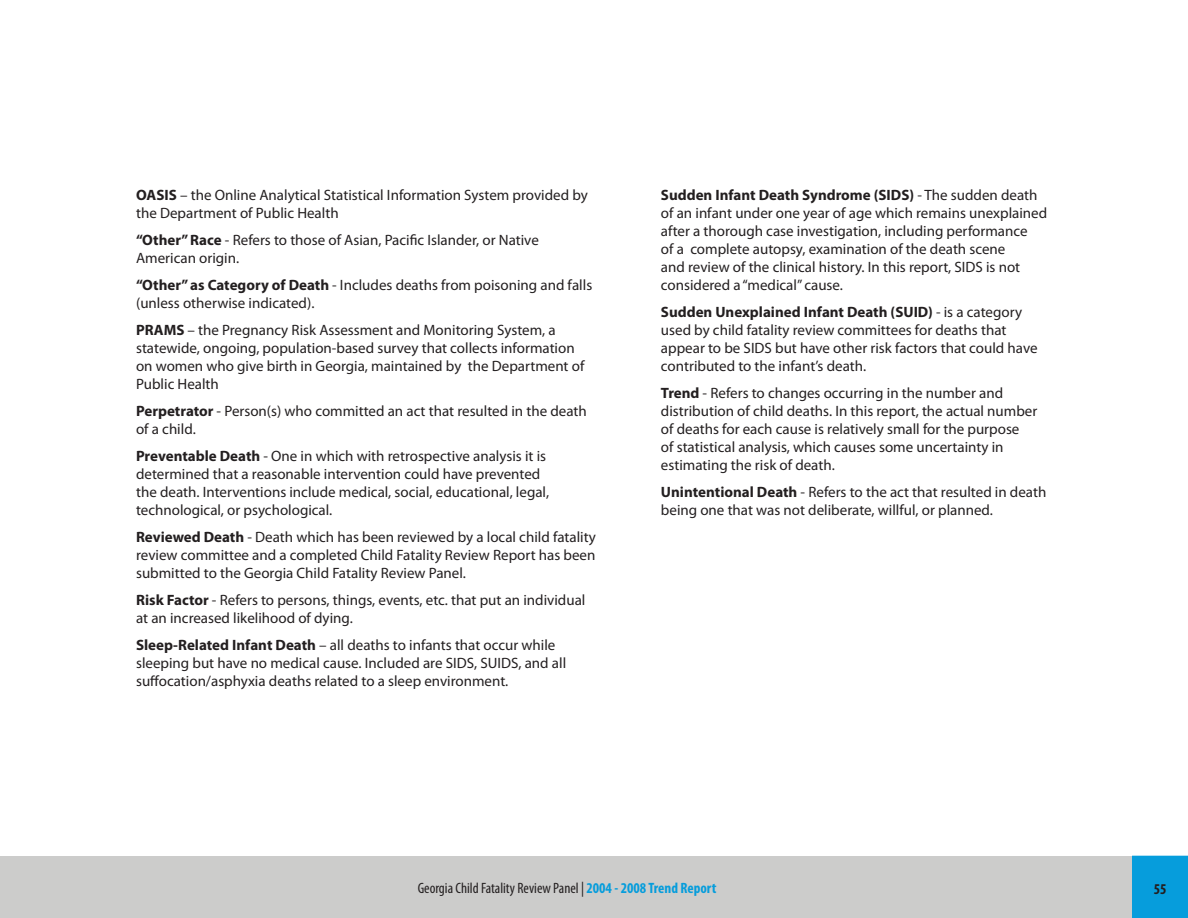
<style>
.page{position:relative;width:1188px;height:918px;background:#fff}
.page>*{position:absolute;margin:0;border:0;box-sizing:border-box;transform-origin:0 0}
.t1{font:15px/18px "Myriad Pro";color:#231f20}
.t2{font:condensed 15px "Myriad Pro";color:#231f20}
.t3{font:700 condensed 15px "Myriad Pro";color:#231f20}
.s1{font-weight:700}
.s2{font-weight:700;color:#069ddc}
</style>
<div class="page">
<div style="left:0;top:856px;width:1161px;height:62px;background:#cccccb"></div>
<div style="left:1132px;top:856px;width:56px;height:62px;background:#069ddc"></div>
<p class="t1" style="left:136px;top:186px;width:453px"><span class="s1">OASIS</span> – the Online Analytical Statistical Information System provided by the Department of Public Health</p>
<p class="t1" style="left:136px;top:231px;width:404px"><span class="s1">“Other” Race</span> - Refers to those of Asian, Pacific Islander, or Native<br>American origin.</p>
<p class="t1" style="left:136px;top:276px;width:458px"><span class="s1">“Other” as Category of Death</span> - Includes deaths from poisoning and falls (unless otherwise indicated).</p>
<p class="t1" style="left:136px;top:321px;width:450px"><span class="s1">PRAMS</span> – the Pregnancy Risk Assessment and Monitoring System, a statewide, ongoing, population-based survey that collects information on women who give birth in Georgia, maintained by the Department of Public Health</p>
<p class="t1" style="left:136px;top:402px;width:452px"><span class="s1">Perpetrator</span> - Person(s) who committed an act that resulted in the death of a child.</p>
<p class="t1" style="left:136px;top:447px;width:415px"><span class="s1">Preventable Death</span> - One in which with retrospective analysis it is determined that a reasonable intervention could have prevented the death. Interventions include medical, social, educational, legal, technological, or psychological.</p>
<p class="t1" style="left:136px;top:528px;width:461px;text-align:justify"><span class="s1">Reviewed Death</span> - Death which has been reviewed by a local child fatality review committee and a completed Child Fatality Review Report has been submitted to the Georgia Child Fatality Review Panel.</p>
<p class="t1" style="left:136px;top:591px;width:451px"><span class="s1">Risk Factor</span> - Refers to persons, things, events, etc. that put an individual at an increased likelihood of dying.</p>
<p class="t1" style="left:136px;top:636px;width:432px"><span class="s1">Sleep-Related Infant Death</span> – all deaths to infants that occur while sleeping but have no medical cause. Included are SIDS, SUIDS, and all suffocation/asphyxia deaths related to a sleep environment.</p>
<p class="t1" style="left:661px;top:186px;width:388px"><span class="s1">Sudden Infant Death Syndrome (SIDS)</span> - The sudden death of an infant under one year of age which remains unexplained after a thorough case investigation, including performance<br>of a complete autopsy, examination of the death scene<br>and review of the clinical history. In this report, SIDS is not considered a “medical” cause.</p>
<p class="t1" style="left:661px;top:303px;width:378px"><span class="s1">Sudden Unexplained Infant Death (SUID)</span> - is a category used by child fatality review committees for deaths that appear to be SIDS but have other risk factors that could have contributed to the infant’s death.</p>
<p class="t1" style="left:661px;top:384px;width:378px"><span class="s1">Trend</span> - Refers to changes occurring in the number and distribution of child deaths. In this report, the actual number of deaths for each cause is relatively small for the purpose<br>of statistical analysis, which causes some uncertainty in estimating the risk of death.</p>
<p class="t1" style="left:661px;top:483px;width:387px"><span class="s1">Unintentional Death</span> - Refers to the act that resulted in death being one that was not deliberate, willful, or planned.</p>
<p class="t2" style="left:418px;top:879px;width:300px">Georgia Child Fatality Review Panel | <span class="s2">2004 - 2008 Trend Report</span></p>
<p class="t3" style="left:1154px;top:879px;width:14px">55</p>
</div>
